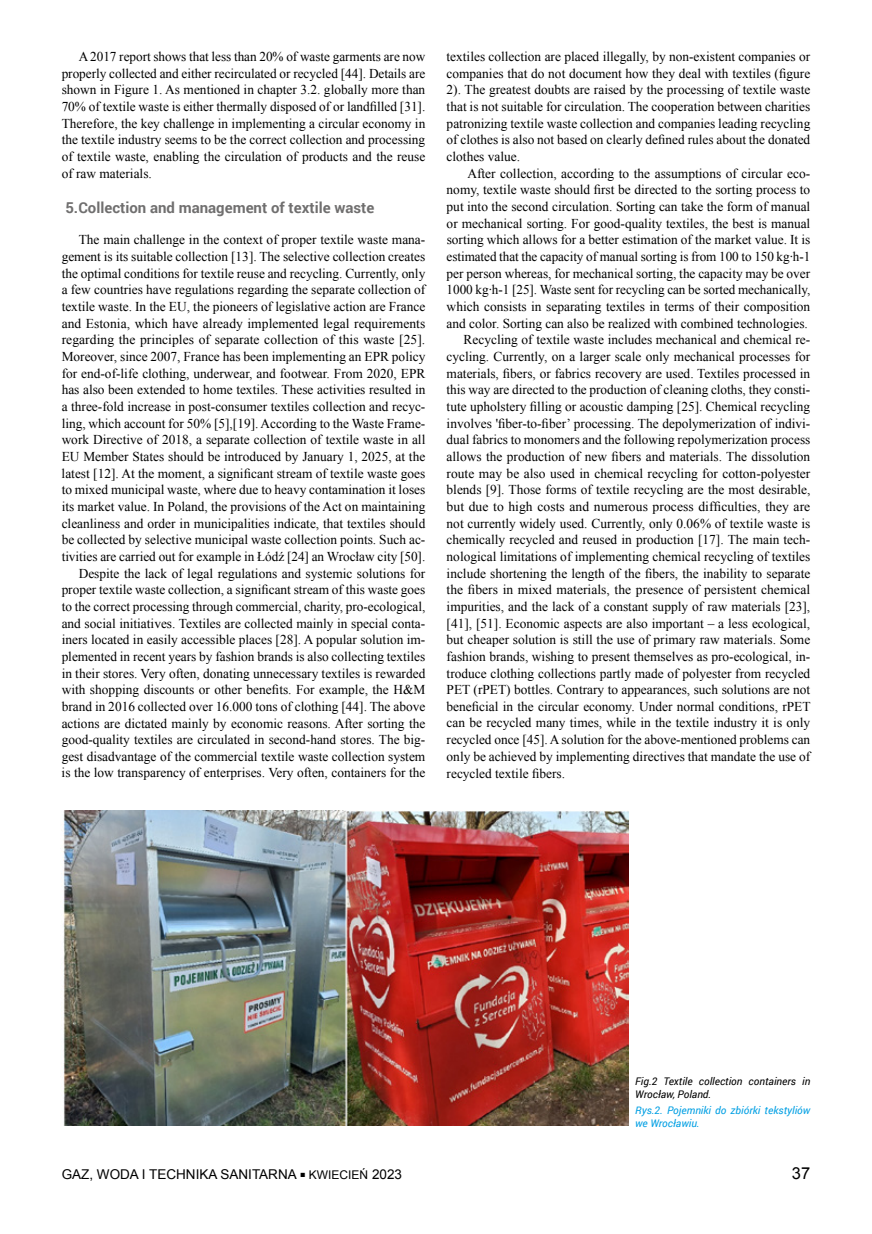
<style>
.page{position:relative;width:872px;height:1234px;background:#fff}
.page>*{position:absolute;margin:0;border:0;box-sizing:border-box;transform-origin:0 0}
.t1{font:16.5px "Arial";color:#000}
.t2{font:700 15px "Roboto";color:#706f6f}
.t3{font:13.5px/16.6px "Times New Roman";color:#000;text-align:justify}
.t4{font:13.5px "Arial";color:#000}
.t5{font:italic 10.5px/13.5px "Roboto";color:#000}
.t6{font:italic 10.5px/13.5px "Roboto";color:#009fe3}
.s1{font-size:9px}
.s2{font-size:12px}
</style>
<div class="page">
<img style="left:63px;top:810px;width:565px;height:314px">
<p class="t3" style="left:62px;top:48px;width:365px;text-indent:17px">A 2017 report shows that less than 20% of waste garments are now properly collected and either recirculated or recycled [44]. Details are shown in Figure 1. As mentioned in chapter 3.2. globally more than 70% of textile waste is either thermally disposed of or landfilled [31].<br>Therefore, the key challenge in implementing a circular economy in the textile industry seems to be the correct collection and processing of textile waste, enabling the circulation of products and the reuse of raw materials.</p>
<p class="t2" style="left:65px;top:197px;width:310px">5.Collection and management of textile waste</p>
<p class="t3" style="left:62px;top:231px;width:365px;text-align:right">The main challenge in the context of proper textile waste mana&shy;gement is its suitable collection [13]. The selective collection creates the optimal conditions for textile reuse and recycling. Currently, only a few countries have regulations regarding the separate collection of textile waste. In the EU, the pioneers of legislative action are France and Estonia, which have already implemented legal requirements regarding the principles of separate collection of this waste [25].<br>Moreover, since 2007, France has been implementing an EPR policy for end-of-life clothing, underwear, and footwear. From 2020, EPR has also been extended to home textiles. These activities resulted in a three-fold increase in post-consumer textiles collection and recyc&shy;ling, which account for 50% [5],[19]. According to the Waste Frame&shy;work Directive of 2018, a separate collection of textile waste in all EU Member States should be introduced by January 1, 2025, at the latest [12]. At the moment, a significant stream of textile waste goes to mixed municipal waste, where due to heavy contamination it loses its market value. In Poland, the provisions of the Act on maintaining cleanliness and order in municipalities indicate, that textiles should be collected by selective municipal waste collection points. Such ac&shy;tivities are carried out for example in Łódź [24] an Wrocław city [50].<br>Despite the lack of legal regulations and systemic solutions for proper textile waste collection, a significant stream of this waste goes to the correct processing through commercial, charity, pro-ecological, and social initiatives. Textiles are collected mainly in special conta&shy;iners located in easily accessible places [28]. A popular solution im&shy;plemented in recent years by fashion brands is also collecting textiles in their stores. Very often, donating unnecessary textiles is rewarded with shopping discounts or other benefits. For example, the H&amp;M brand in 2016 collected over 16.000 tons of clothing [44]. The above actions are dictated mainly by economic reasons. After sorting the good-quality textiles are circulated in second-hand stores. The big&shy;gest disadvantage of the commercial textile waste collection system is the low transparency of enterprises. Very often, containers for the</p>
<p class="t3" style="left:446px;top:48px;width:365px">textiles collection are placed illegally, by non-existent companies or companies that do not document how they deal with textiles (figure 2). The greatest doubts are raised by the processing of textile waste that is not suitable for circulation. The cooperation between charities patronizing textile waste collection and companies leading recycling of clothes is also not based on clearly defined rules about the donated clothes value.</p>
<p class="t3" style="left:467px;top:164px;width:344px">After collection, according to the assumptions of circular eco-</p>
<p class="t3" style="left:446px;top:181px;width:365px">nomy, textile waste should first be directed to the sorting process to</p>
<p class="t3" style="left:446px;top:198px;width:365px">put into the second circulation. Sorting can take the form of manual</p>
<p class="t3" style="left:446px;top:214px;width:365px">or mechanical sorting. For good-quality textiles, the best is manual</p>
<p class="t3" style="left:446px;top:231px;width:365px">sorting which allows for a better estimation of the market value. It is</p>
<p class="t3" style="left:446px;top:248px;width:365px">estimated that the capacity of manual sorting is from 100 to 150 kg∙h-1</p>
<p class="t3" style="left:446px;top:264px;width:365px">per person whereas, for mechanical sorting, the capacity may be over</p>
<p class="t3" style="left:446px;top:281px;width:365px">1000 kg∙h-1 [25]. Waste sent for recycling can be sorted mechanically,</p>
<p class="t3" style="left:446px;top:298px;width:365px">which consists in separating textiles in terms of their composition</p>
<p class="t3" style="left:446px;top:314px;width:363px">and color. Sorting can also be realized with combined technologies.</p>
<p class="t3" style="left:463px;top:331px;width:348px">Recycling of textile waste includes mechanical and chemical re-</p>
<p class="t3" style="left:446px;top:348px;width:365px">cycling. Currently, on a larger scale only mechanical processes for</p>
<p class="t3" style="left:446px;top:364px;width:365px">materials, fibers, or fabrics recovery are used. Textiles processed in</p>
<p class="t3" style="left:446px;top:381px;width:365px">this way are directed to the production of cleaning cloths, they consti-</p>
<p class="t3" style="left:446px;top:398px;width:365px">tute upholstery filling or acoustic damping [25]. Chemical recycling</p>
<p class="t3" style="left:446px;top:414px;width:365px">involves 'fiber-to-fiber’ processing. The depolymerization of indivi-</p>
<p class="t3" style="left:446px;top:431px;width:365px">dual fabrics to monomers and the following repolymerization process</p>
<p class="t3" style="left:446px;top:448px;width:365px">allows the production of new fibers and materials. The dissolution</p>
<p class="t3" style="left:446px;top:464px;width:365px">route may be also used in chemical recycling for cotton-polyester</p>
<p class="t3" style="left:446px;top:481px;width:365px">blends [9]. Those forms of textile recycling are the most desirable,</p>
<p class="t3" style="left:446px;top:497px;width:365px">but due to high costs and numerous process difficulties, they are</p>
<p class="t3" style="left:446px;top:514px;width:365px">not currently widely used. Currently, only 0.06% of textile waste is</p>
<p class="t3" style="left:446px;top:531px;width:365px">chemically recycled and reused in production [17]. The main tech-</p>
<p class="t3" style="left:446px;top:547px;width:365px">nological limitations of implementing chemical recycling of textiles</p>
<p class="t3" style="left:446px;top:564px;width:365px">include shortening the length of the fibers, the inability to separate</p>
<p class="t3" style="left:446px;top:581px;width:365px">the fibers in mixed materials, the presence of persistent chemical</p>
<p class="t3" style="left:446px;top:597px;width:365px">impurities, and the lack of a constant supply of raw materials [23],</p>
<p class="t3" style="left:446px;top:614px;width:365px">[41], [51]. Economic aspects are also important – a less ecological,</p>
<p class="t3" style="left:446px;top:631px;width:365px">but cheaper solution is still the use of primary raw materials. Some</p>
<p class="t3" style="left:446px;top:647px;width:365px">fashion brands, wishing to present themselves as pro-ecological, in-</p>
<p class="t3" style="left:446px;top:664px;width:365px">troduce clothing collections partly made of polyester from recycled</p>
<p class="t3" style="left:446px;top:681px;width:365px">PET (rPET) bottles. Contrary to appearances, such solutions are not</p>
<p class="t3" style="left:446px;top:697px;width:365px">beneficial in the circular economy. Under normal conditions, rPET</p>
<p class="t3" style="left:446px;top:714px;width:365px">can be recycled many times, while in the textile industry it is only</p>
<p class="t3" style="left:446px;top:731px;width:365px">recycled once [45]. A solution for the above-mentioned problems can</p>
<p class="t3" style="left:446px;top:747px;width:365px">only be achieved by implementing directives that mandate the use of</p>
<p class="t3" style="left:446px;top:764px;width:120px">recycled textile fibers.</p>
<p class="t5" style="left:635px;top:1073px;width:177px">Fig.2 Textile collection containers in<br>Wrocław, Poland.</p>
<p class="t6" style="left:635px;top:1102px;width:177px">Rys.2. Pojemniki do zbiórki tekstyliów we Wrocławiu.</p>
<p class="t4" style="left:62px;top:1164px;width:342px">GAZ, WODA I TECHNIKA SANITARNA <span class="s1">■</span> <span class="s2">KWIECIEŃ</span> 2023</p>
<p class="t1" style="left:792px;top:1161px;width:20px">37</p>
</div>
